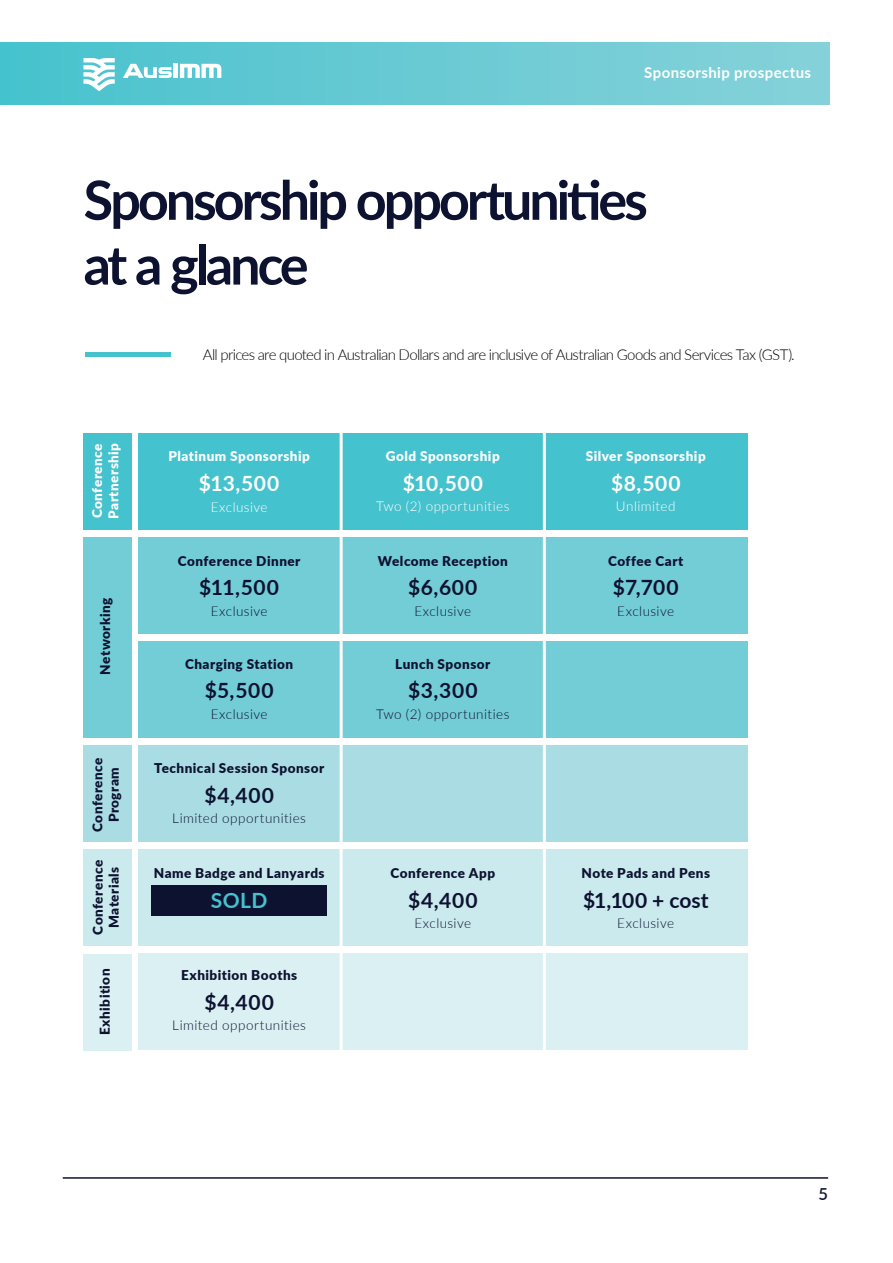
<style>
.page{position:relative;width:893px;height:1263px;background:#fff}
.page>*{position:absolute;margin:0;border:0;box-sizing:border-box;transform-origin:0 0}
.t1{font:700 54px/64.8px "Lato";letter-spacing:-.055em;color:#0e1231}
.t2{font:700 54px "Lato";color:#44c2ce}
.t3{font:700 21px "Lato";letter-spacing:.035em;color:#0e1231}
.t4{font:700 21px "Lato";letter-spacing:.025em;color:#fff}
.t5{font:700 21px "Lato";color:#44c2ce}
.t6{font:600 16.5px "Lato";color:#0e1231}
.t7{font:300 15px "Lato";letter-spacing:-.045em;color:#000}
.t8{font:700 15px "Lato";letter-spacing:.025em;color:#fff}
.t9{font:900 13.5px/16.2px "Lato";letter-spacing:.035em;color:#0e1231;text-align:center}
.t10{font:300 13.5px "Lato";letter-spacing:.03em;color:#0e1231}
.t11{font:900 13.5px/16.2px "Lato";letter-spacing:.035em;color:#fff}
.t12{font:300 13.5px "Lato";letter-spacing:.03em;color:#fff}
</style>
<div class="page">
<div style="left:84px;top:433px;width:48px;height:96px;background:#44c2ce"></div>
<div style="left:138px;top:433px;width:610px;height:96px;background:#44c2ce"></div>
<div style="left:84px;top:746px;width:48px;height:96px;background:#a9dde3"></div>
<div style="left:138px;top:954px;width:609px;height:96px;background:#dbf0f2"></div>
<div style="left:138px;top:537px;width:609px;height:96px;background:#73cdd6"></div>
<div style="left:138px;top:641px;width:609px;height:96px;background:#73cdd6"></div>
<div style="left:84px;top:537px;width:48px;height:200px;background:#73cdd6"></div>
<div style="left:138px;top:849px;width:609px;height:96px;background:#cbeaed"></div>
<div style="left:138px;top:745px;width:609px;height:96px;background:#a9dde3"></div>
<div style="left:84px;top:849px;width:48px;height:96px;background:#cbeaed"></div>
<hr style="left:340px;top:417px;width:3px;height:643px;background:#fff">
<hr style="left:543px;top:417px;width:3px;height:643px;background:#fff">
<div style="left:151px;top:885px;width:176px;height:31px;background:#0e1231"></div>
<div style="left:83px;top:954px;width:49px;height:96px;background:#dbf0f2"></div>
<div style="left:0;top:43px;width:829px;height:61px;background:linear-gradient(to right,#48c2ce,#87d1d9)"></div>
<svg style="left:180px;top:64px;width:41px;height:14px"></svg>
<hr style="left:174px;top:64px;width:4px;height:14px;background:#fff">
<svg style="left:123px;top:64px;width:49px;height:14px"></svg>
<svg style="left:83px;top:58px;width:32px;height:33px"></svg>
<hr style="left:63px;top:1177px;width:765px;height:2px;background:#0e1231">
<p class="t8" style="left:644px;top:61px;width:168px">Sponsorship prospectus</p>
<h1 class="t1" style="left:84px;top:165px;width:566px">Sponsorship opportunities at a glance</h1>
<h1 class="t2" style="left:84px;top:289px;width:90px">____</h1>
<p class="t7" style="left:203px;top:345px;width:593px">All prices are quoted in Australian Dollars and are inclusive of Australian Goods and Services Tax (GST).</p>
<p class="t11" style="left:89px;top:519px;width:78px;rotate:-90deg">Conference<br>Partnership</p>
<p class="t9" style="left:97px;top:675px;width:79px;rotate:-90deg">Networking</p>
<p class="t9" style="left:89px;top:832px;width:76px;rotate:-90deg">Conference<br>Program</p>
<p class="t9" style="left:89px;top:935px;width:76px;rotate:-90deg">Conference<br>Materials</p>
<p class="t9" style="left:96px;top:1035px;width:68px;rotate:-90deg">Exhibition</p>
<p class="t11" style="left:168px;top:448px;width:143px">Platinum Sponsorship</p>
<h2 class="t4" style="left:199px;top:468px;width:82px">$13,500</h2>
<p class="t12" style="left:211px;top:497px;width:58px">Exclusive</p>
<p class="t9" style="left:178px;top:552px;width:124px">Conference Dinner</p>
<h2 class="t3" style="left:199px;top:572px;width:81px">$11,500</h2>
<p class="t10" style="left:211px;top:602px;width:58px">Exclusive</p>
<p class="t9" style="left:185px;top:655px;width:110px">Charging Station</p>
<h2 class="t3" style="left:205px;top:675px;width:70px">$5,500</h2>
<p class="t10" style="left:211px;top:704px;width:58px">Exclusive</p>
<p class="t9" style="left:154px;top:759px;width:172px">Technical Session Sponsor</p>
<h2 class="t3" style="left:204px;top:779px;width:71px">$4,400</h2>
<p class="t10" style="left:172px;top:809px;width:135px">Limited opportunities</p>
<p class="t9" style="left:154px;top:865px;width:172px">Name Badge and Lanyards</p>
<h2 class="t5" style="left:211px;top:885px;width:58px">SOLD</h2>
<p class="t9" style="left:181px;top:966px;width:118px">Exhibition Booths</p>
<h2 class="t3" style="left:204px;top:986px;width:71px">$4,400</h2>
<p class="t10" style="left:172px;top:1016px;width:135px">Limited opportunities</p>
<p class="t11" style="left:386px;top:448px;width:115px">Gold Sponsorship</p>
<h2 class="t4" style="left:403px;top:468px;width:82px">$10,500</h2>
<p class="t12" style="left:376px;top:497px;width:135px">Two (2) opportunities</p>
<p class="t9" style="left:378px;top:552px;width:131px">Welcome Reception</p>
<h2 class="t3" style="left:408px;top:572px;width:71px">$6,600</h2>
<p class="t10" style="left:414px;top:602px;width:58px">Exclusive</p>
<p class="t9" style="left:395px;top:655px;width:97px">Lunch Sponsor</p>
<h2 class="t3" style="left:408px;top:675px;width:71px">$3,300</h2>
<p class="t10" style="left:376px;top:704px;width:135px">Two (2) opportunities</p>
<p class="t9" style="left:390px;top:865px;width:106px">Conference App</p>
<h2 class="t3" style="left:408px;top:885px;width:71px">$4,400</h2>
<p class="t10" style="left:414px;top:914px;width:58px">Exclusive</p>
<p class="t11" style="left:586px;top:448px;width:122px">Silver Sponsorship</p>
<h2 class="t4" style="left:611px;top:468px;width:71px">$8,500</h2>
<p class="t12" style="left:616px;top:497px;width:61px">Unlimited</p>
<p class="t9" style="left:608px;top:552px;width:77px">Coffee Cart</p>
<h2 class="t3" style="left:613px;top:572px;width:67px">$7,700</h2>
<p class="t10" style="left:617px;top:602px;width:58px">Exclusive</p>
<p class="t9" style="left:581px;top:865px;width:130px">Note Pads and Pens</p>
<h2 class="t3" style="left:583px;top:885px;width:127px">$1,100 + cost</h2>
<p class="t10" style="left:617px;top:914px;width:58px">Exclusive</p>
<p class="t6" style="left:819px;top:1182px;width:11px">5</p>
</div>
